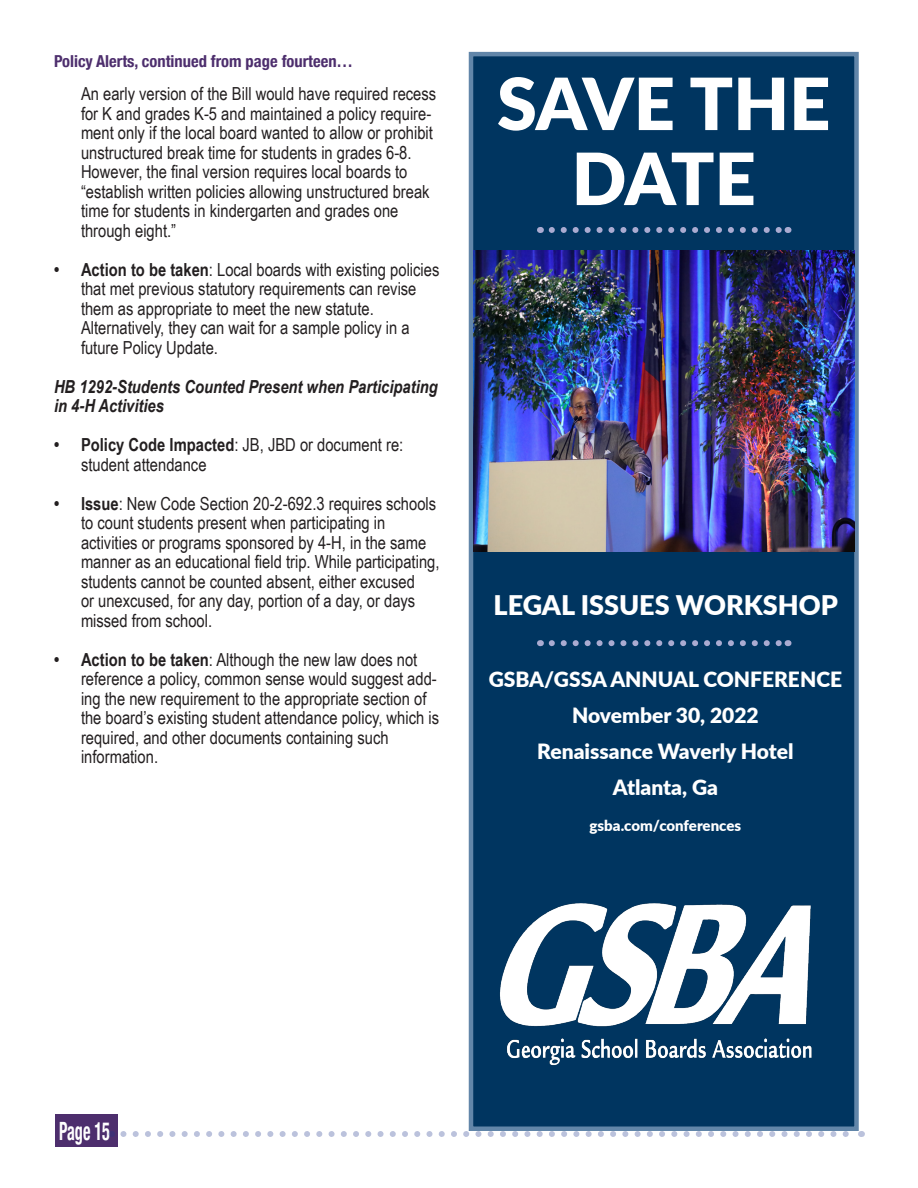
<style>
.page{position:relative;width:918px;height:1188px;background:#fff}
.page>*{position:absolute;margin:0;border:0;box-sizing:border-box;transform-origin:0 0}
.t1{font:900 72px/75px "Lato";letter-spacing:-.01em;color:#fff;text-align:center}
.t2{font:900 27px "Lato";color:#fff}
.t3{font:700 condensed 25.2px "Helvetica Neue";color:#fff;scale:.64 1}
.t4{font:900 21px/36px "Lato";color:#fff;text-align:center}
.t5{font:18px/19.5px "Arial Narrow";color:#231f20}
.t6{font:italic 700 18px/19.5px "Arial Narrow";color:#231f20}
.t7{font:700 condensed 16.5px "Helvetica Neue";color:#4d2e6d}
.t8{font:900 15px "Lato";color:#fff}
.s1{font-weight:700}
</style>
<div class="page">
<div style="left:55px;top:1115px;width:62px;height:32px;background:#4d2e6d"></div>
<svg style="left:123px;top:1131px;width:726px;height:6px"></svg>
<div style="left:469px;top:52px;width:390px;height:1079px;background:#003560;border:4px solid #6286a9"></div>
<svg style="left:552px;top:227px;width:230px;height:6px"></svg>
<img style="left:473px;top:250px;width:381px;height:302px">
<svg style="left:552px;top:640px;width:230px;height:6px"></svg>
<img style="left:500px;top:903px;width:312px;height:163px">
<p class="t7" style="left:54px;top:47px;width:301px">Policy Alerts, continued from page fourteen…</p>
<p class="t5" style="left:81px;top:83px;width:357px">An early version of the Bill would have required recess for K and grades K-5 and maintained a policy require&shy;ment only if the local board wanted to allow or prohibit unstructured break time for students in grades 6-8.<br>However, the final version requires local boards to “establish written policies allowing unstructured break time for students in kindergarten and grades one through eight.”</p>
<p class="t5" style="left:81px;top:259px;width:360px;text-indent:-27px"><span class="s1">• Action to be taken</span>: Local boards with existing policies that met previous statutory requirements can revise them as appropriate to meet the new statute.<br>Alternatively, they can wait for a sample policy in a future Policy Update.</p>
<p class="t6" style="left:54px;top:376px;width:385px">HB 1292-Students Counted Present when Participating in 4-H Activities</p>
<p class="t5" style="left:81px;top:434px;width:324px;text-indent:-27px"><span class="s1">• Policy Code Impacted</span>: JB, JBD or document re: student attendance</p>
<p class="t5" style="left:81px;top:493px;width:360px;text-indent:-27px"><span class="s1">• Issue</span>: New Code Section 20-2-692.3 requires schools to count students present when participating in activities or programs sponsored by 4-H, in the same manner as an educational field trip. While participating, students cannot be counted absent, either excused<br>or unexcused, for any day, portion of a day, or days missed from school.</p>
<p class="t5" style="left:81px;top:649px;width:360px;text-indent:-27px"><span class="s1">• Action to be taken</span>: Although the new law does not reference a policy, common sense would suggest add&shy;ing the new requirement to the appropriate section of the board’s existing student attendance policy, which is required, and other documents containing such information.</p>
<p class="t1" style="left:497px;top:63px;width:335px">SAVE THE<br>DATE</p>
<p class="t2" style="left:493px;top:585px;width:346px">LEGAL ISSUES WORKSHOP</p>
<p class="t4" style="left:489px;top:660px;width:355px">GSBA/GSSA ANNUAL CONFERENCE<br>November 30, 2022</p>
<p class="t4" style="left:537px;top:732px;width:258px">Renaissance Waverly Hotel</p>
<p class="t4" style="left:613px;top:768px;width:107px">Atlanta, Ga</p>
<p class="t8" style="left:590px;top:814px;width:153px">gsba.com/conferences</p>
<p class="t3" style="left:59px;top:1110px;width:81px">Page 15</p>
</div>
